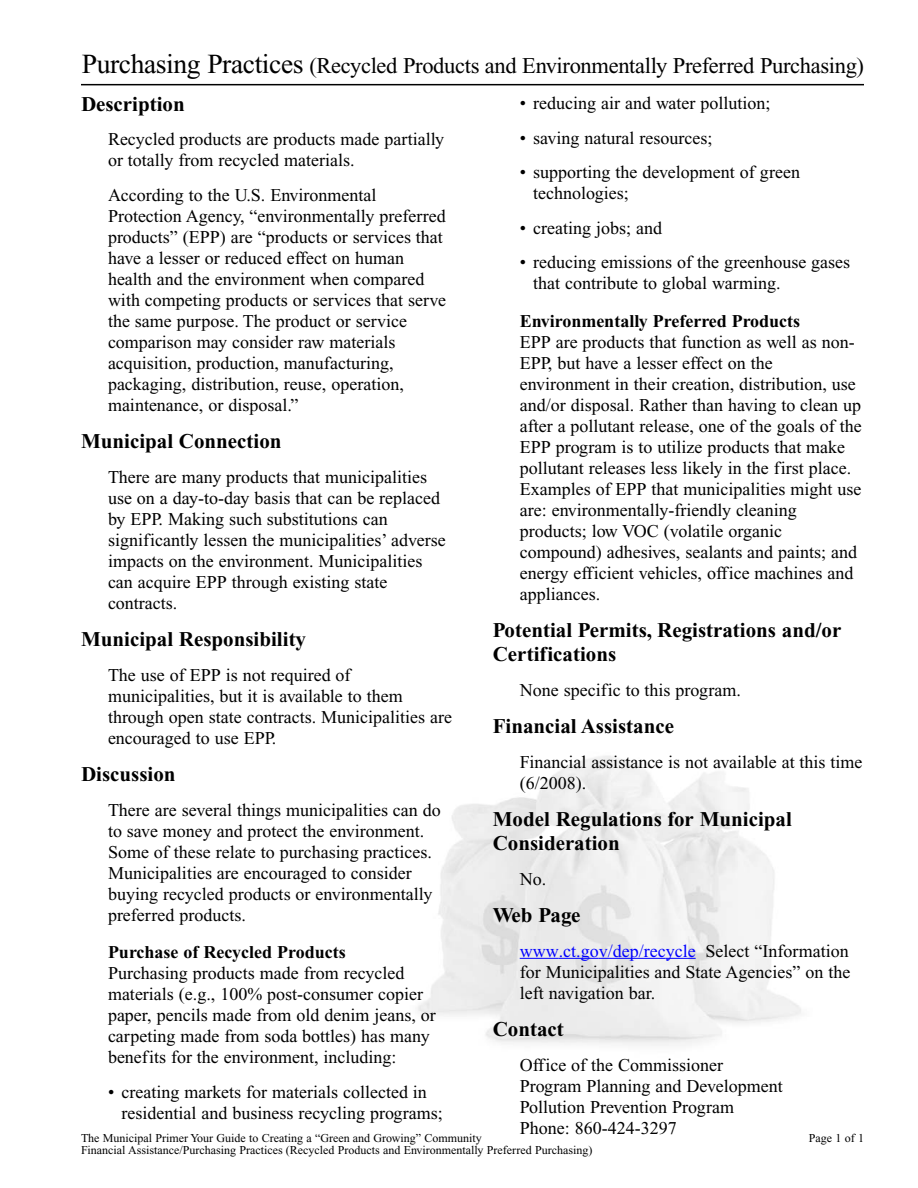
<style>
.page{position:relative;width:918px;height:1188px;background:#fff}
.page>*{position:absolute;margin:0;border:0;box-sizing:border-box;transform-origin:0 0}
.t1{font:22.5px "Times New Roman";letter-spacing:-.015em;color:#000}
.t2{font:700 21px/24px "Times New Roman";color:#000}
.t3{font:18px/21px "Times New Roman";color:#000}
.t4{font:700 18px "Times New Roman";color:#000}
.t5{font:12px "Times New Roman";color:#000}
.s1{font-size:27.6px}
.s2{color:#00f}
</style>
<div class="page">
<img style="left:418px;top:756px;width:383px;height:290px">
<hr style="left:520px;top:958px;width:39px;height:1px;background:#00f">
<hr style="left:559px;top:958px;width:40px;height:1px;background:#00f">
<hr style="left:599px;top:958px;width:67px;height:1px;background:#00f">
<hr style="left:666px;top:958px;width:30px;height:1px;background:#00f">
<hr style="left:81px;top:84px;width:783px;height:1px;background:#000">
<p class="t1" style="left:82px;top:58px;width:784px"><span class="s1">Purchasing Practices</span> (Recycled Products and Environmentally Preferred Purchasing)</p>
<p class="t2" style="left:81px;top:94px;width:105px">Description</p>
<p class="t3" style="left:108px;top:130px;width:338px">Recycled products are products made partially or totally from recycled materials.</p>
<p class="t3" style="left:108px;top:186px;width:340px">According to the U.S. Environmental Protection Agency, “environmentally preferred products” (EPP) are “products or services that have a lesser or reduced effect on human health and the environment when compared with competing products or services that serve the same purpose. The product or service comparison may consider raw materials acquisition, production, manufacturing, packaging, distribution, reuse, operation, maintenance, or disposal.”</p>
<p class="t2" style="left:81px;top:432px;width:202px">Municipal Connection</p>
<p class="t3" style="left:108px;top:468px;width:339px">There are many products that municipalities use on a day-to-day basis that can be replaced by EPP. Making such substitutions can significantly lessen the municipalities’ adverse impacts on the environment. Municipalities can acquire EPP through existing state contracts.</p>
<p class="t2" style="left:81px;top:630px;width:227px">Municipal Responsibility</p>
<p class="t3" style="left:108px;top:666px;width:346px">The use of EPP is not required of municipalities, but it is available to them through open state contracts. Municipalities are encouraged to use EPP.</p>
<p class="t2" style="left:81px;top:765px;width:96px">Discussion</p>
<p class="t3" style="left:108px;top:801px;width:334px">There are several things municipalities can do to save money and protect the environment.<br>Some of these relate to purchasing practices.<br>Municipalities are encouraged to consider buying recycled products or environmentally preferred products.</p>
<p class="t4" style="left:108px;top:946px;width:239px">Purchase of Recycled Products</p>
<p class="t3" style="left:108px;top:964px;width:329px">Purchasing products made from recycled materials (e.g., 100% post-consumer copier paper, pencils made from old denim jeans, or carpeting made from soda bottles) has many benefits for the environment, including:</p>
<p class="t3" style="left:122px;top:1083px;width:323px;text-indent:-14px">• creating markets for materials collected in residential and business recycling programs;</p>
<p class="t3" style="left:520px;top:94px;width:252px">• reducing air and water pollution;</p>
<p class="t3" style="left:520px;top:129px;width:194px">• saving natural resources;</p>
<p class="t3" style="left:533px;top:163px;width:268px;text-indent:-14px">• supporting the development of green technologies;</p>
<p class="t3" style="left:520px;top:219px;width:144px">• creating jobs; and</p>
<p class="t3" style="left:533px;top:253px;width:318px;text-indent:-14px">• reducing emissions of the greenhouse gases that contribute to global warming.</p>
<p class="t4" style="left:520px;top:315px;width:282px">Environmentally Preferred Products</p>
<p class="t3" style="left:520px;top:333px;width:343px">EPP are products that function as well as non-EPP, but have a lesser effect on the environment in their creation, distribution, use and/or disposal. Rather than having to clean up after a pollutant release, one of the goals of the EPP program is to utilize products that make pollutant releases less likely in the first place.<br>Examples of EPP that municipalities might use are: environmentally-friendly cleaning products; low VOC (volatile organic compound) adhesives, sealants and paints; and energy efficient vehicles, office machines and appliances.</p>
<p class="t2" style="left:493px;top:620px;width:350px">Potential Permits, Registrations and/or<br>Certifications</p>
<p class="t3" style="left:520px;top:681px;width:223px">None specific to this program.</p>
<p class="t2" style="left:493px;top:716px;width:183px">Financial Assistance</p>
<p class="t3" style="left:520px;top:753px;width:344px">Financial assistance is not available at this time (6/2008).</p>
<p class="t2" style="left:493px;top:809px;width:301px">Model Regulations for Municipal<br>Consideration</p>
<p class="t3" style="left:520px;top:870px;width:28px">No.</p>
<p class="t2" style="left:493px;top:905px;width:89px">Web Page</p>
<p class="t3" style="left:520px;top:942px;width:332px;text-align:justify"><span class="s2">www.ct.gov/dep/recycle</span> Select “Information for Municipalities and State Agencies” on the left navigation bar.</p>
<p class="t2" style="left:493px;top:1019px;width:73px">Contact</p>
<p class="t3" style="left:520px;top:1056px;width:265px">Office of the Commissioner<br>Program Planning and Development<br>Pollution Prevention Program<br>Phone: 860-424-3297</p>
<p class="t5" style="left:81px;top:1134px;width:402px">The Municipal Primer Your Guide to Creating a “Green and Growing” Community</p>
<p class="t5" style="left:809px;top:1134px;width:57px">Page 1 of 1</p>
<p class="t5" style="left:81px;top:1146px;width:513px">Financial Assistance/Purchasing Practices (Recycled Products and Environmentally Preferred Purchasing)</p>
</div>
